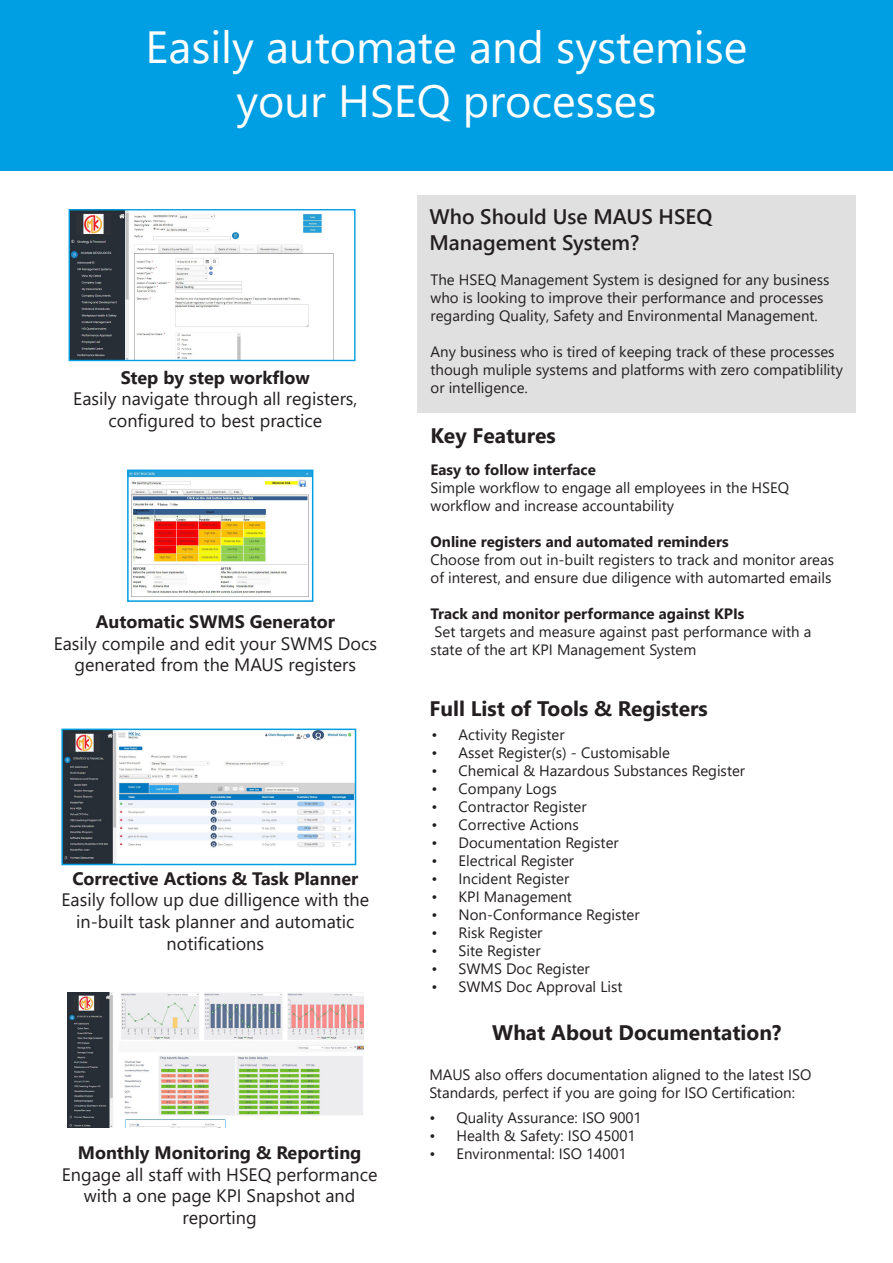
<style>
.page{position:relative;width:893px;height:1263px;background:#fff}
.page>*{position:absolute;margin:0;border:0;box-sizing:border-box;transform-origin:0 0}
.t1{font:45px/54px "Segoe UI";color:#fff;text-align:center}
.t2{font:700 21px "Segoe UI";color:#231f20}
.t3{font:600 21px/25.2px "Segoe UI";color:#231f20}
.t4{font:18px/21.6px "Segoe UI";color:#231f20;text-align:center}
.t5{font:15px/18px "Segoe UI";color:#231f20}
.t6{font:700 15px "Segoe UI";color:#231f20}
.s1{font-weight:700}
</style>
<div class="page">
<div style="left:0;top:0;width:893px;height:170px;background:#009ee2"></div>
<div style="left:417px;top:195px;width:439px;height:217px;background:#e0e0e0"></div>
<img style="left:71px;top:211px;width:263px;height:148px">
<div style="left:69px;top:209px;width:287px;height:152px;border:1px solid #009ee2"></div>
<img style="left:130px;top:473px;width:180px;height:124px">
<div style="left:127px;top:470px;width:186px;height:132px;border:2px solid #009ee2"></div>
<img style="left:64px;top:731px;width:289px;height:131px">
<div style="left:61px;top:728px;width:295px;height:137px;border:2px solid #009ee2"></div>
<img style="left:68px;top:992px;width:295px;height:136px">
<p class="t1" style="left:146px;top:16px;width:603px">Easily automate and systemise your HSEQ processes</p>
<p class="t4" style="left:73px;top:365px;width:286px"><span class="s1">Step by step workflow<br></span>Easily navigate through all registers, configured to best practice</p>
<p class="t4" style="left:54px;top:609px;width:325px"><span class="s1">Automatic SWMS Generator<br></span>Easily compile and edit your SWMS Docs generated from the MAUS registers</p>
<p class="t4" style="left:62px;top:866px;width:309px"><span class="s1">Corrective Actions &amp; Task Planner<br></span>Easily follow up due dilligence with the in-built task planner and automatic notifications</p>
<p class="t4" style="left:62px;top:1140px;width:317px"><span class="s1">Monthly Monitoring &amp; Reporting<br></span>Engage all staff with HSEQ performance with a one page KPI Snapshot and reporting</p>
<p class="t3" style="left:429px;top:203px;width:284px">Who Should Use MAUS HSEQ<br>Management System?</p>
<p class="t5" style="left:431px;top:269px;width:400px">The HSEQ Management System is designed for any business who is looking to improve their performance and processes regarding Quality, Safety and Environmental Management.</p>
<p class="t5" style="left:431px;top:341px;width:414px">Any business who is tired of keeping track of these processes though muliple systems and platforms with zero compatiblility or intelligence.</p>
<p class="t2" style="left:431px;top:415px;width:127px">Key Features</p>
<p class="t6" style="left:431px;top:456px;width:167px">Easy to follow interface</p>
<p class="t5" style="left:431px;top:477px;width:360px">Simple workflow to engage all employees in the HSEQ workflow and increase accountability</p>
<p class="t6" style="left:431px;top:528px;width:300px">Online registers and automated reminders</p>
<p class="t5" style="left:431px;top:549px;width:405px">Choose from out in-built registers to track and monitor areas of interest, and ensure due diligence with automarted emails</p>
<p class="t5" style="left:431px;top:603px;width:382px"><span class="s1">Track and monitor performance against KPIs<br></span>Set targets and measure against past performance with a state of the art KPI Management System</p>
<p class="t2" style="left:429px;top:688px;width:280px">Full List of Tools &amp; Registers</p>
<p class="t5" style="left:432px;top:725px;width:134px">• Activity Register</p>
<p class="t5" style="left:432px;top:743px;width:240px">• Asset Register(s) - Customisable</p>
<p class="t5" style="left:432px;top:761px;width:315px">• Chemical &amp; Hazardous Substances Register</p>
<p class="t5" style="left:432px;top:779px;width:127px">• Company Logs</p>
<p class="t5" style="left:432px;top:797px;width:156px">• Contractor Register</p>
<p class="t5" style="left:432px;top:815px;width:149px">• Corrective Actions</p>
<p class="t5" style="left:432px;top:833px;width:189px">• Documentation Register</p>
<p class="t5" style="left:432px;top:851px;width:144px">• Electrical Register</p>
<p class="t5" style="left:432px;top:869px;width:139px">• Incident Register</p>
<p class="t5" style="left:432px;top:887px;width:142px">• KPI Management</p>
<p class="t5" style="left:432px;top:905px;width:210px">• Non-Conformance Register</p>
<p class="t5" style="left:432px;top:923px;width:112px">• Risk Register</p>
<p class="t5" style="left:432px;top:941px;width:110px">• Site Register</p>
<p class="t5" style="left:432px;top:959px;width:160px">• SWMS Doc Register</p>
<p class="t5" style="left:432px;top:977px;width:192px">• SWMS Doc Approval List</p>
<p class="t2" style="left:492px;top:1012px;width:291px">What About Documentation?</p>
<p class="t5" style="left:429px;top:1065px;width:384px">MAUS also offers documentation aligned to the latest ISO<br>Standards, perfect if you are going for ISO Certification:</p>
<p class="t5" style="left:429px;top:1107px;width:214px">• Quality Assurance: ISO 9001</p>
<p class="t5" style="left:429px;top:1125px;width:208px">• Health &amp; Safety: ISO 45001</p>
<p class="t5" style="left:429px;top:1143px;width:199px">• Environmental: ISO 14001</p>
</div>
